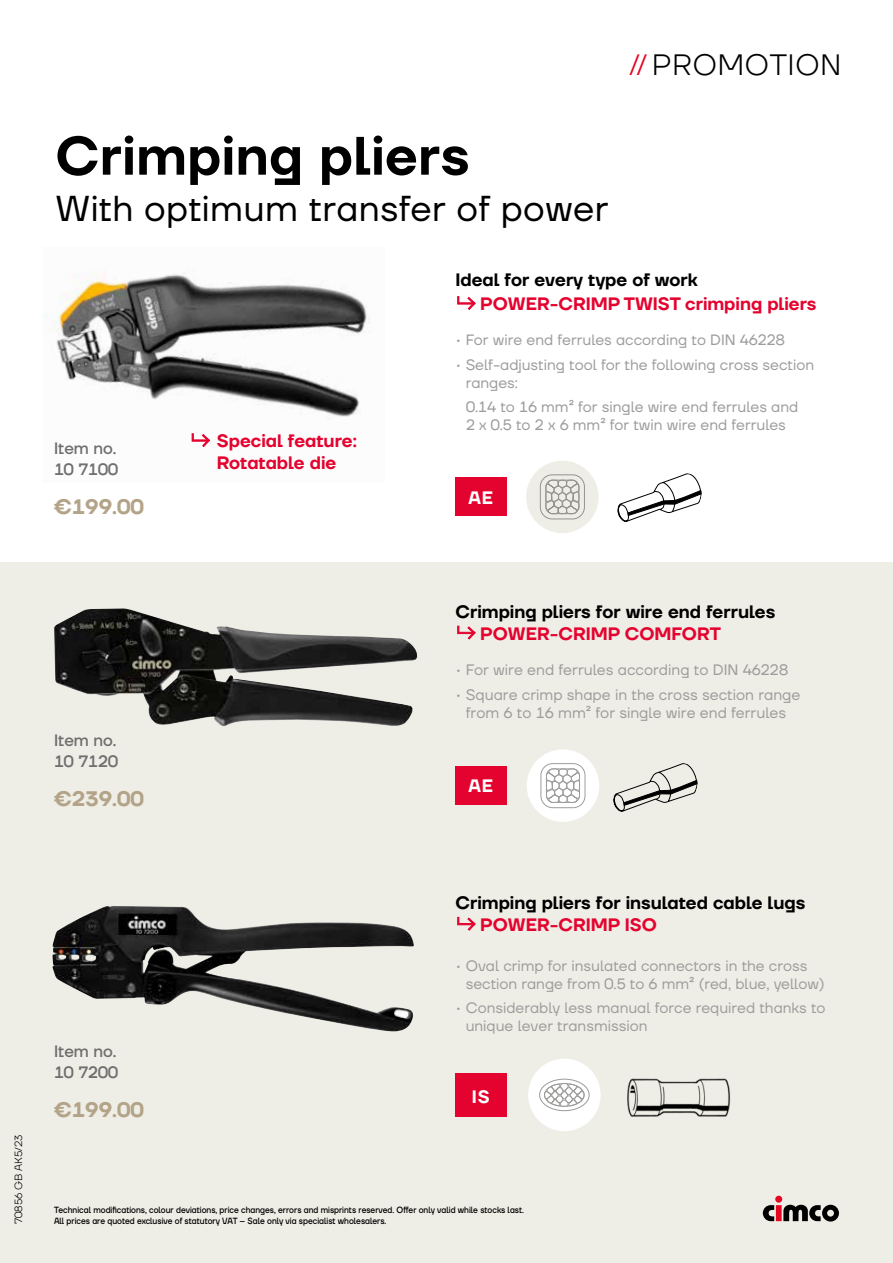
<style>
.page{position:relative;width:893px;height:1263px;background:#fff}
.page>*{position:absolute;margin:0;border:0;box-sizing:border-box;transform-origin:0 0}
.t1{font:600 54px "TT Firs Neue";letter-spacing:.01em;color:#000}
.t2{font:36px "TT Firs Neue";letter-spacing:.01em;color:#000}
.t3{font:300 29.4px "TT Firs Neue";letter-spacing:.02em;color:#000}
.t4{font:600 21px "TT Firs Neue";color:#b3a388}
.t5{font:600 18px "TT Firs Neue";color:#000}
.t6{font:600 18px/21.6px "TT Firs Neue";color:#e4032f}
.t7{font:600 18px "TT Firs Neue";color:#fff}
.t8{font:500 16.5px/21px "TT Firs Neue";color:#706f6f}
.t9{font:15.15px/18.1px "TT Firs Neue";color:#9d9d9c;text-align:center}
.t10{font:15px/18px "TT Firs Neue";color:#9d9d9c}
.t11{font:300 10.5px "TT Firs Neue";color:#000}
.t12{font:500 9px "TT Firs Neue";color:#000;scale:.91 1}
.s1{color:#e40521}
</style>
<div class="page">
<div style="left:0;top:562px;width:893px;height:701px;background:#efeee6"></div>
<svg style="left:763px;top:1196px;width:76px;height:25px"></svg>
<div style="left:527px;top:749px;width:72px;height:73px;background:#fff;border-radius:50%"></div>
<svg style="left:540px;top:763px;width:45px;height:45px"></svg>
<div style="left:455px;top:766px;width:51px;height:39px;background:#e4032f"></div>
<svg style="left:613px;top:763px;width:85px;height:49px"></svg>
<svg style="left:457px;top:625px;width:19px;height:15px"></svg>
<img style="left:52px;top:906px;width:362px;height:126px">
<div style="left:528px;top:1059px;width:73px;height:72px;background:#fff;border-radius:50%"></div>
<svg style="left:539px;top:1079px;width:51px;height:32px"></svg>
<div style="left:455px;top:1073px;width:51px;height:43px;background:#e4032f"></div>
<img style="left:627px;top:1078px;width:104px;height:39px">
<svg style="left:457px;top:917px;width:19px;height:14px"></svg>
<img style="left:45px;top:272px;width:325px;height:169px">
<svg style="left:457px;top:296px;width:19px;height:14px"></svg>
<div style="left:526px;top:461px;width:73px;height:72px;background:#efeee6;border-radius:50%"></div>
<svg style="left:540px;top:474px;width:45px;height:45px"></svg>
<svg style="left:617px;top:473px;width:85px;height:49px"></svg>
<div style="left:455px;top:478px;width:51px;height:38px;background:#e4032f"></div>
<svg style="left:191px;top:433px;width:19px;height:15px"></svg>
<img style="left:54px;top:608px;width:363px;height:119px">
<h3 class="t3" style="left:629px;top:44px;width:214px"><span class="s1">//</span>PROMOTION</h3>
<h1 class="t1" style="left:56px;top:119px;width:415px">Crimping pliers</h1>
<h2 class="t2" style="left:56px;top:184px;width:554px">With optimum transfer of power</h2>
<p class="t5" style="left:455px;top:267px;width:244px">Ideal for every type of work</p>
<p class="t6" style="left:480px;top:293px;width:338px">POWER-CRIMP TWIST crimping pliers</p>
<p class="t8" style="left:54px;top:438px;width:66px">Item no.<br>10 7100</p>
<p class="t6" style="left:217px;top:430px;width:141px">Special feature:<br>Rotatable die</p>
<h3 class="t4" style="left:54px;top:492px;width:91px">€199.00</h3>
<p class="t10" style="left:455px;top:331px;width:331px">• For wire end ferrules according to DIN 46228</p>
<p class="t10" style="left:466px;top:355px;width:350px;text-indent:-10px">• Self-adjusting tool for the following cross section ranges:</p>
<p class="t10" style="left:466px;top:397px;width:334px">0.14 to 16 mm² for single wire end ferrules and<br>2 x 0.5 to 2 x 6 mm² for twin wire end ferrules</p>
<p class="t7" style="left:469px;top:485px;width:26px">AE</p>
<p class="t8" style="left:54px;top:730px;width:66px">Item no.<br>10 7120</p>
<h3 class="t4" style="left:54px;top:784px;width:91px">€239.00</h3>
<p class="t5" style="left:455px;top:599px;width:321px">Crimping pliers for wire end ferrules</p>
<p class="t6" style="left:480px;top:623px;width:242px">POWER-CRIMP COMFORT</p>
<p class="t9" style="left:455px;top:660px;width:334px">• For wire end ferrules according to DIN 46228</p>
<p class="t9" style="left:455px;top:685px;width:346px">• Square crimp shape in the cross section range from 6 to 16 mm² for single wire end ferrules</p>
<p class="t7" style="left:469px;top:774px;width:26px">AE</p>
<p class="t11" style="left:11px;top:1224px;width:91px;rotate:-90deg">70856 GB AK5/23</p>
<p class="t8" style="left:54px;top:1041px;width:66px">Item no.<br>10 7200</p>
<h3 class="t4" style="left:54px;top:1095px;width:91px">€199.00</h3>
<p class="t5" style="left:455px;top:891px;width:351px">Crimping pliers for insulated cable lugs</p>
<p class="t6" style="left:480px;top:914px;width:178px">POWER-CRIMP ISO</p>
<p class="t10" style="left:466px;top:956px;width:360px;text-indent:-10px">• Oval crimp for insulated connectors in the cross section range from 0.5 to 6 mm² (red, blue, yellow)</p>
<p class="t10" style="left:466px;top:999px;width:361px;text-indent:-10px">• Considerably less manual force required thanks to unique lever transmission</p>
<p class="t7" style="left:472px;top:1084px;width:19px">IS</p>
<p class="t12" style="left:54px;top:1203px;width:518px">Technical modifications, colour deviations, price changes, errors and misprints reserved. Offer only valid while stocks last.</p>
<p class="t12" style="left:54px;top:1214px;width:367px">All prices are quoted exclusive of statutory VAT – Sale only via specialist wholesalers.</p>
</div>
